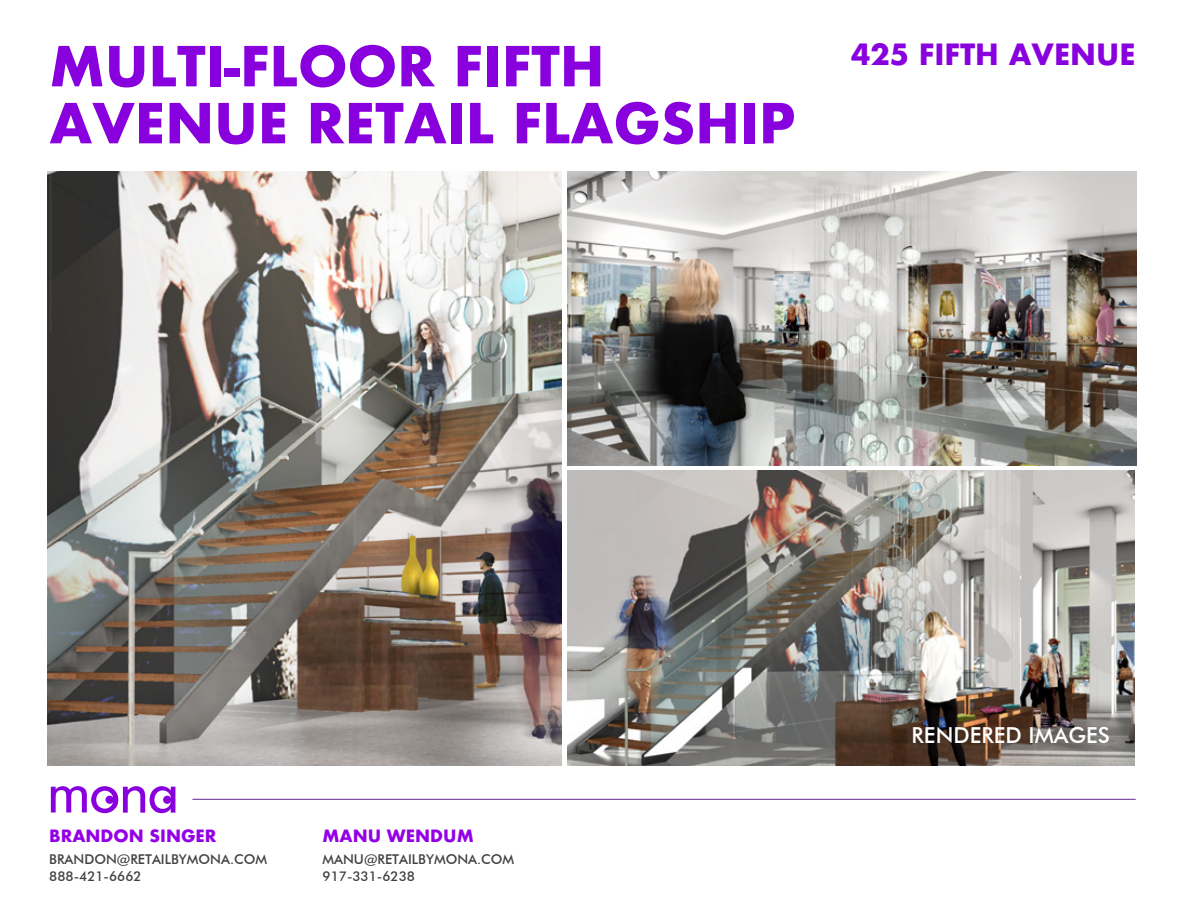
<style>
.page{position:relative;width:1188px;height:918px;background:#fff}
.page>*{position:absolute;margin:0;border:0;box-sizing:border-box;transform-origin:0 0}
.t1{font:700 53.55px/57px "Futura";color:#8800de}
.t2{font:700 28.5px "Futura";color:#8800de}
.t3{font:500 22.05px "Futura BT";color:#fff}
.t4{font:700 16.5px "Futura";color:#9400e6}
.t5{font:500 13.5px/16.2px "Futura BT";color:#414042}
</style>
<div class="page">
<svg style="left:51px;top:786px;width:124px;height:27px"></svg>
<hr style="left:192px;top:799px;width:944px;height:1px;background:#723d9e">
<img style="left:567px;top:471px;width:568px;height:294px">
<img style="left:48px;top:171px;width:513px;height:594px">
<img style="left:568px;top:171px;width:568px;height:294px">
<h1 class="t1" style="left:49px;top:38px;width:747px">MULTI-FLOOR FIFTH<br>AVENUE RETAIL FLAGSHIP</h1>
<h2 class="t2" style="left:851px;top:34px;width:286px">425 FIFTH AVENUE</h2>
<p class="t4" style="left:49px;top:824px;width:169px">BRANDON SINGER</p>
<p class="t5" style="left:49px;top:851px;width:219px">BRANDON@RETAILBYMONA.COM<br>888-421-6662</p>
<p class="t4" style="left:323px;top:824px;width:153px">MANU WENDUM</p>
<p class="t5" style="left:323px;top:851px;width:193px">MANU@RETAILBYMONA.COM<br>917-331-6238</p>
<h3 class="t3" style="left:912px;top:722px;width:200px">RENDERED IMAGES</h3>
</div>
